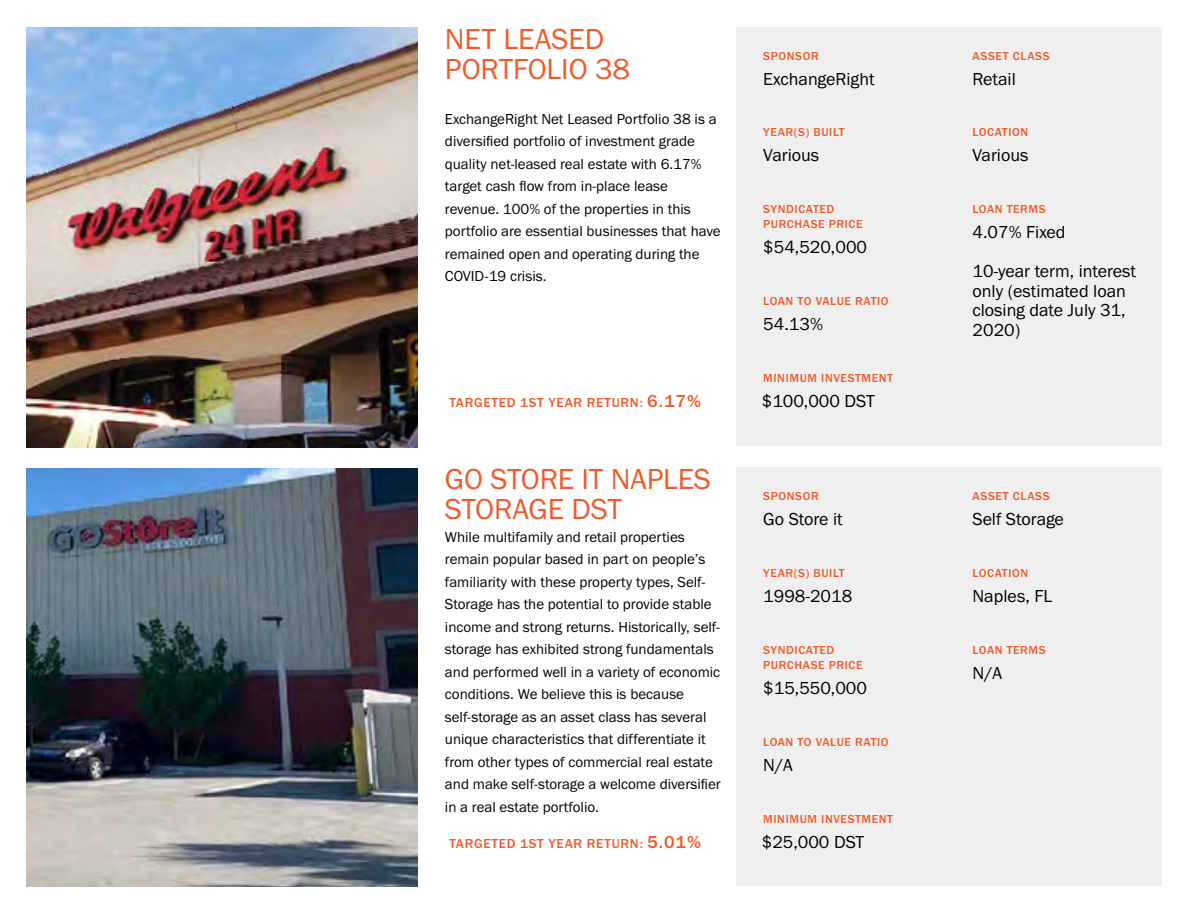
<style>
.page{position:relative;width:1188px;height:918px;background:#fff}
.page>*{position:absolute;margin:0;border:0;box-sizing:border-box;transform-origin:0 0}
.t1{font:30px/30px "Franklin Gothic URW Boo";color:#f15a29}
.t2{font:18px/19.5px "Franklin Gothic URW Boo";color:#000}
.t3{font:15px/22.5px "Franklin Gothic URW Boo";color:#000}
.t4{font:500 13.5px "Franklin Gothic URW";letter-spacing:.05em;color:#f15a29}
.t5{font:500 12px/15px "Franklin Gothic URW";letter-spacing:.05em;color:#f15a29}
.s1{font-size:18px}
</style>
<div class="page">
<div style="left:736px;top:468px;width:426px;height:418px;background:#efeff0"></div>
<img style="left:26px;top:468px;width:392px;height:419px">
<div style="left:736px;top:27px;width:426px;height:419px;background:#efeff0"></div>
<img style="left:26px;top:27px;width:392px;height:420px">
<h1 class="t1" style="left:445px;top:23px;width:187px">NET LEASED<br>PORTFOLIO 38</h1>
<p class="t3" style="left:445px;top:107px;width:277px">ExchangeRight Net Leased Portfolio 38 is a diversified portfolio of investment grade quality net-leased real estate with 6.17% target cash flow from in-place lease revenue. 100% of the properties in this portfolio are essential businesses that have remained open and operating during the COVID-19 crisis.</p>
<p class="t4" style="left:449px;top:394px;width:253px">TARGETED 1ST YEAR RETURN: <span class="s1">6.17%</span></p>
<h1 class="t1" style="left:445px;top:464px;width:268px">GO STORE IT NAPLES<br>STORAGE DST</h1>
<p class="t3" style="left:445px;top:525px;width:277px">While multifamily and retail properties remain popular based in part on people’s familiarity with these property types, Self-Storage has the potential to provide stable income and strong returns. Historically, self&shy;storage has exhibited strong fundamentals and performed well in a variety of economic conditions. We believe this is because self-storage as an asset class has several unique characteristics that differentiate it from other types of commercial real estate and make self-storage a welcome diversifier in a real estate portfolio.</p>
<p class="t4" style="left:449px;top:835px;width:253px">TARGETED 1ST YEAR RETURN: <span class="s1">5.01%</span></p>
<p class="t5" style="left:763px;top:48px;width:57px">SPONSOR</p>
<p class="t2" style="left:763px;top:68px;width:113px">ExchangeRight</p>
<p class="t5" style="left:763px;top:124px;width:83px">YEAR(S) BUILT</p>
<p class="t2" style="left:763px;top:145px;width:57px">Various</p>
<p class="t5" style="left:763px;top:201px;width:101px">SYNDICATED<br>PURCHASE PRICE</p>
<p class="t2" style="left:763px;top:237px;width:105px">$54,520,000</p>
<p class="t5" style="left:763px;top:293px;width:127px">LOAN TO VALUE RATIO</p>
<p class="t2" style="left:763px;top:314px;width:61px">54.13%</p>
<p class="t5" style="left:763px;top:371px;width:131px">MINIMUM INVESTMENT</p>
<p class="t2" style="left:762px;top:391px;width:115px">$100,000 DST</p>
<p class="t5" style="left:763px;top:488px;width:57px">SPONSOR</p>
<p class="t2" style="left:763px;top:509px;width:81px">Go Store it</p>
<p class="t5" style="left:763px;top:565px;width:83px">YEAR(S) BUILT</p>
<p class="t2" style="left:763px;top:586px;width:91px">1998-2018</p>
<p class="t5" style="left:763px;top:642px;width:101px">SYNDICATED<br>PURCHASE PRICE</p>
<p class="t2" style="left:763px;top:678px;width:105px">$15,550,000</p>
<p class="t5" style="left:763px;top:734px;width:127px">LOAN TO VALUE RATIO</p>
<p class="t2" style="left:763px;top:755px;width:31px">N/A</p>
<p class="t5" style="left:763px;top:811px;width:131px">MINIMUM INVESTMENT</p>
<p class="t2" style="left:762px;top:832px;width:104px">$25,000 DST</p>
<p class="t5" style="left:973px;top:48px;width:79px">ASSET CLASS</p>
<p class="t2" style="left:973px;top:68px;width:45px">Retail</p>
<p class="t5" style="left:973px;top:124px;width:57px">LOCATION</p>
<p class="t2" style="left:973px;top:145px;width:57px">Various</p>
<p class="t5" style="left:973px;top:201px;width:75px">LOAN TERMS</p>
<p class="t2" style="left:973px;top:212px;width:165px;line-height:39px">4.07% Fixed<br>10-year term, interest</p>
<p class="t2" style="left:973px;top:281px;width:155px;text-align:justify">only (estimated loan closing date July 31, 2020)</p>
<p class="t5" style="left:973px;top:488px;width:79px">ASSET CLASS</p>
<p class="t2" style="left:973px;top:509px;width:93px">Self Storage</p>
<p class="t5" style="left:973px;top:565px;width:57px">LOCATION</p>
<p class="t2" style="left:973px;top:586px;width:81px">Naples, FL</p>
<p class="t5" style="left:973px;top:642px;width:75px">LOAN TERMS</p>
<p class="t2" style="left:973px;top:663px;width:31px">N/A</p>
</div>
